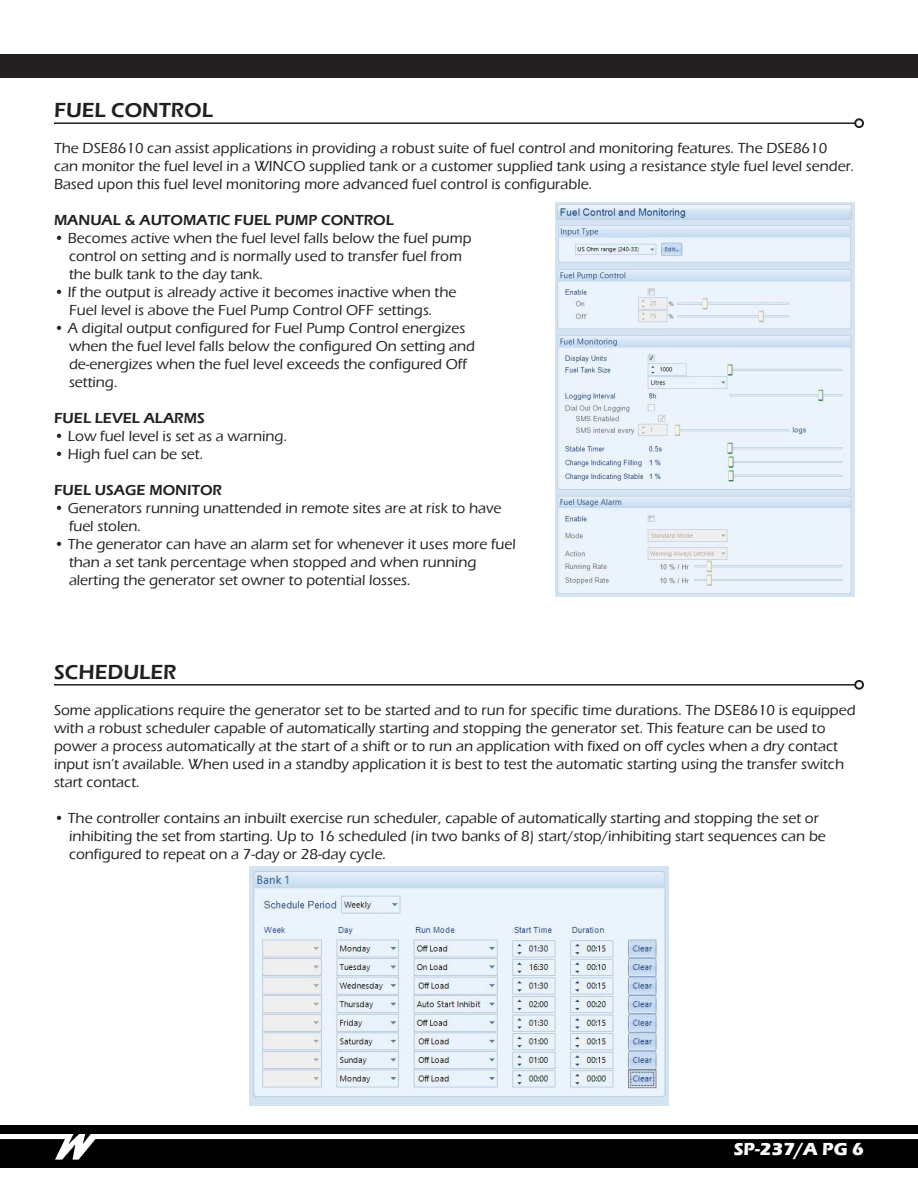
<style>
.page{position:relative;width:918px;height:1188px;background:#fff}
.page>*{position:absolute;margin:0;border:0;box-sizing:border-box;transform-origin:0 0}
.t1{font:600 21px "Eras ITC";color:#231f20}
.t2{font:700 18px "Eras ITC";color:#fff}
.t3{font:500 15px/18px "Eras ITC";color:#231f20}
.t4{font:600 15px "Eras ITC";color:#231f20}
</style>
<div class="page">
<div style="left:0;top:1125px;width:918px;height:42px;background:#000"></div>
<img style="left:0;top:1134px;width:918px;height:26px">
<div style="left:0;top:54px;width:918px;height:24px;background:#231f20"></div>
<hr style="left:54px;top:122px;width:801px;height:2px;background:#231f20">
<div style="left:854px;top:118px;width:10px;height:10px;border:2px solid #231f20;border-radius:50%"></div>
<img style="left:555px;top:203px;width:299px;height:394px">
<hr style="left:54px;top:684px;width:801px;height:2px;background:#231f20">
<div style="left:854px;top:680px;width:10px;height:10px;border:2px solid #231f20;border-radius:50%"></div>
<img style="left:250px;top:867px;width:418px;height:238px">
<p class="t1" style="left:54px;top:98px;width:160px">FUEL CONTROL</p>
<p class="t3" style="left:54px;top:139px;width:802px">The DSE8610 can assist applications in providing a robust suite of fuel control and monitoring features. The DSE8610 can monitor the fuel level in a WINCO supplied tank or a customer supplied tank using a resistance style fuel level sender.<br>Based upon this fuel level monitoring more advanced fuel control is configurable.</p>
<p class="t4" style="left:54px;top:212px;width:341px">MANUAL &amp; AUTOMATIC FUEL PUMP CONTROL</p>
<p class="t3" style="left:54px;top:229px;width:419px">• Becomes active when the fuel level falls below the fuel pump</p>
<p class="t3" style="left:69px;top:247px;width:395px">control on setting and is normally used to transfer fuel from</p>
<p class="t3" style="left:69px;top:265px;width:195px">the bulk tank to the day tank.</p>
<p class="t3" style="left:54px;top:283px;width:404px">• If the output is already active it becomes inactive when the</p>
<p class="t3" style="left:69px;top:301px;width:365px">Fuel level is above the Fuel Pump Control OFF settings.</p>
<p class="t3" style="left:54px;top:319px;width:413px">• A digital output configured for Fuel Pump Control energizes</p>
<p class="t3" style="left:69px;top:337px;width:408px">when the fuel level falls below the configured On setting and</p>
<p class="t3" style="left:69px;top:355px;width:399px">de-energizes when the fuel level exceeds the configured Off</p>
<p class="t3" style="left:69px;top:373px;width:50px">setting.</p>
<p class="t4" style="left:54px;top:410px;width:152px">FUEL LEVEL ALARMS</p>
<p class="t3" style="left:54px;top:427px;width:235px">• Low fuel level is set as a warning.</p>
<p class="t3" style="left:54px;top:445px;width:151px">• High fuel can be set.</p>
<p class="t4" style="left:54px;top:482px;width:170px">FUEL USAGE MONITOR</p>
<p class="t3" style="left:54px;top:499px;width:449px">• Generators running unattended in remote sites are at risk to have</p>
<p class="t3" style="left:69px;top:517px;width:73px">fuel stolen.</p>
<p class="t3" style="left:54px;top:535px;width:463px">• The generator can have an alarm set for whenever it uses more fuel</p>
<p class="t3" style="left:69px;top:553px;width:409px">than a set tank percentage when stopped and when running</p>
<p class="t3" style="left:69px;top:571px;width:343px">alerting the generator set owner to potential losses.</p>
<p class="t1" style="left:54px;top:660px;width:124px">SCHEDULER</p>
<p class="t3" style="left:54px;top:701px;width:803px">Some applications require the generator set to be started and to run for specific time durations. The DSE8610 is equipped with a robust scheduler capable of automatically starting and stopping the generator set. This feature can be used to power a process automatically at the start of a shift or to run an application with fixed on off cycles when a dry contact input isn’t available. When used in a standby application it is best to test the automatic starting using the transfer switch start contact.</p>
<p class="t3" style="left:54px;top:809px;width:766px">• The controller contains an inbuilt exercise run scheduler, capable of automatically starting and stopping the set or</p>
<p class="t3" style="left:69px;top:827px;width:758px">inhibiting the set from starting. Up to 16 scheduled (in two banks of 8) start/stop/inhibiting start sequences can be</p>
<p class="t3" style="left:69px;top:845px;width:319px">configured to repeat on a 7-day or 28-day cycle.</p>
<p class="t2" style="left:734px;top:1139px;width:132px">SP-237/A PG 6</p>
</div>
